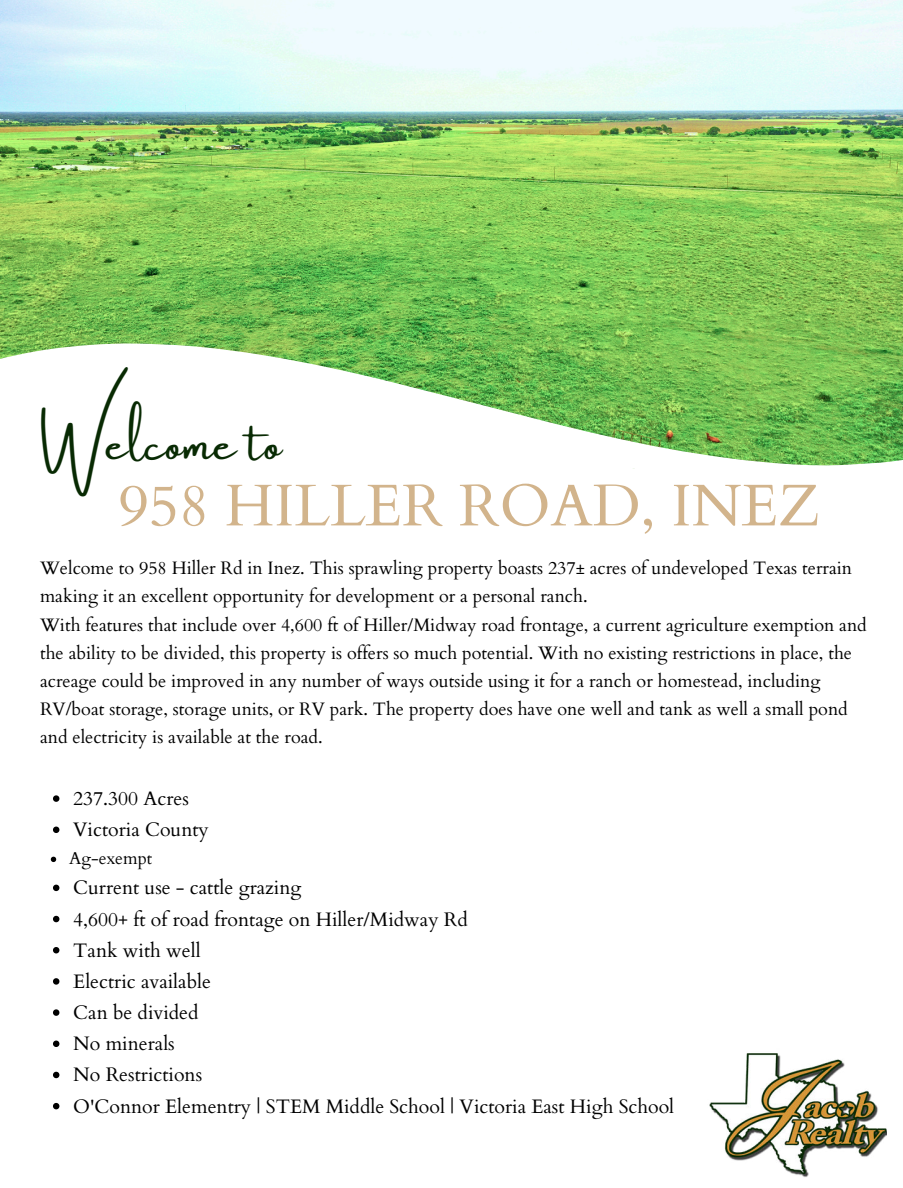
<style>
.page{position:relative;width:903px;height:1188px;background:#fff}
.page>*{position:absolute;margin:0;border:0;box-sizing:border-box;transform-origin:0 0}
.t1{font:58.95px "Cardo";color:#d2b48c}
.t2{font:47.55px "Amsterdam One";color:#082a03}
.t3{font:19.5px/31.2px "Cardo";color:#000}
.t4{font:18px/28.2px "Cardo";color:#000}
.t5{font:17.25px "Cardo";color:#000}
</style>
<div class="page">
<img style="left:0;top:0;width:902px;height:343px">
<svg style="left:0;top:343px;width:902px;height:7px;background:#88c567"></svg>
<img style="left:709px;top:1053px;width:177px;height:124px">
<svg style="left:0;top:350px;width:902px;height:111px;background:#7abe5d"></svg>
<svg style="left:0;top:361px;width:436px;height:100px"></svg>
<svg style="left:237px;top:389px;width:505px;height:72px"></svg>
<svg style="left:53px;top:795px;width:6px;height:7px"></svg>
<svg style="left:53px;top:827px;width:6px;height:6px"></svg>
<svg style="left:51px;top:857px;width:5px;height:5px"></svg>
<svg style="left:53px;top:885px;width:6px;height:6px"></svg>
<svg style="left:53px;top:916px;width:6px;height:6px"></svg>
<svg style="left:53px;top:947px;width:6px;height:6px"></svg>
<svg style="left:53px;top:978px;width:6px;height:7px"></svg>
<svg style="left:53px;top:1009px;width:6px;height:7px"></svg>
<svg style="left:53px;top:1041px;width:6px;height:6px"></svg>
<svg style="left:53px;top:1072px;width:6px;height:6px"></svg>
<svg style="left:53px;top:1103px;width:6px;height:6px"></svg>
<svg style="left:633px;top:461px;width:262px;height:8px"></svg>
<h2 class="t2" style="left:40px;top:418px;width:244px">Welcome to</h2>
<h1 class="t1" style="left:118px;top:458px;width:703px">958 HILLER ROAD, INEZ</h1>
<p class="t4" style="left:40px;top:553px;width:828px">Welcome to 958 Hiller Rd in Inez. This sprawling property boasts 237± acres of undeveloped Texas terrain making it an excellent opportunity for development or a personal ranch.<br>With features that include over 4,600 ft of Hiller/Midway road frontage, a current agriculture exemption and the ability to be divided, this property is offers so much potential. With no existing restrictions in place, the acreage could be improved in any number of ways outside using it for a ranch or homestead, including RV/boat storage, storage units, or RV park. The property does have one well and tank as well a small pond and electricity is available at the road.</p>
<p class="t3" style="left:73px;top:782px;width:137px">237.300 Acres<br>Victoria County</p>
<p class="t5" style="left:69px;top:845px;width:84px">Ag-exempt</p>
<p class="t3" style="left:73px;top:871px;width:602px">Current use - cattle grazing<br>4,600+ ft of road frontage on Hiller/Midway Rd<br>Tank with well<br>Electric available<br>Can be divided<br>No minerals<br>No Restrictions<br>O'Connor Elementry | STEM Middle School | Victoria East High School</p>
</div>
